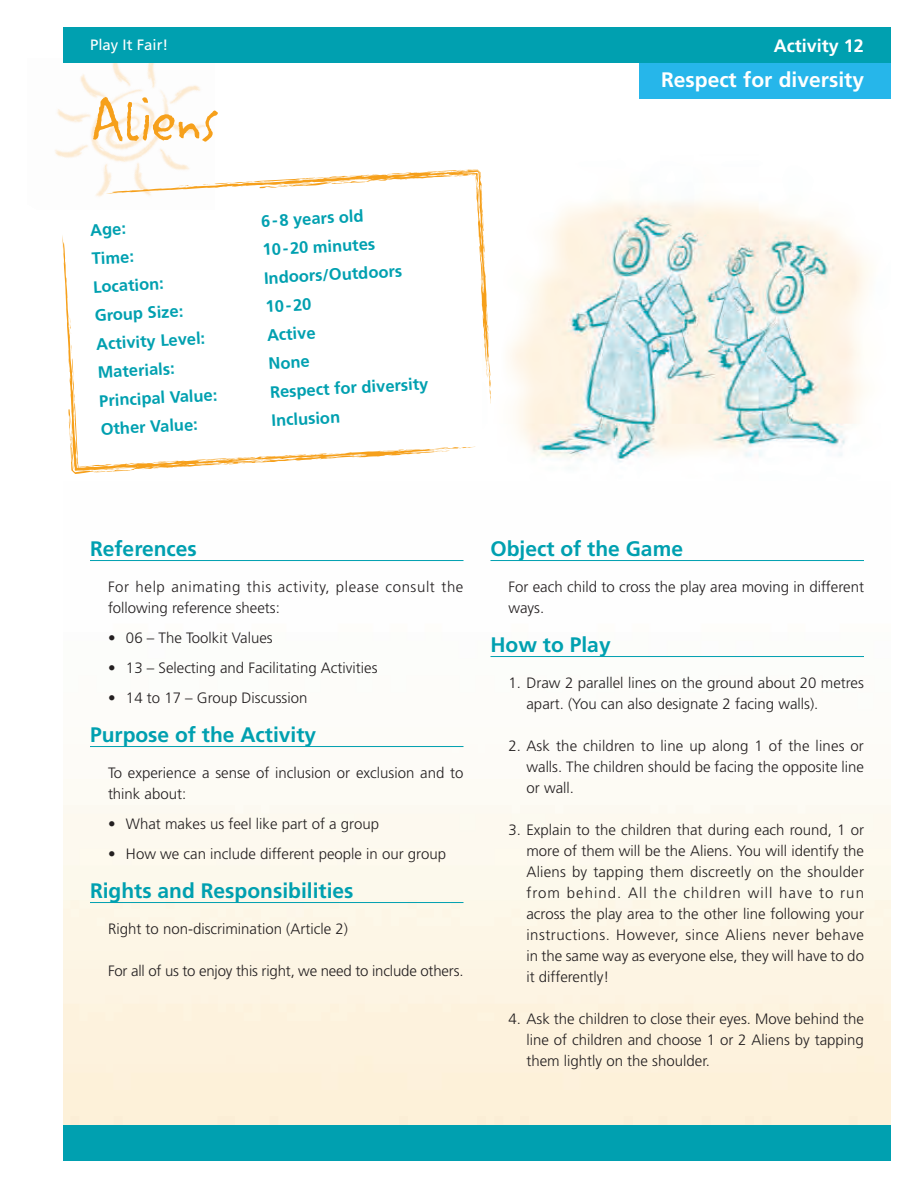
<style>
.page{position:relative;width:918px;height:1188px;background:#fff}
.page>*{position:absolute;margin:0;border:0;box-sizing:border-box;transform-origin:0 0}
.t1{font:63px "Litterbox ICG";letter-spacing:-.025em;color:#f6a01b}
.t2{font:700 21px "Frutiger";color:#00a0b0}
.t3{font:700 21px "Frutiger";color:#fff}
.t4{font:700 18px "Frutiger";color:#fff}
.t5{font:700 16.5px "Frutiger";color:#00a0b0}
.t6{font:300 15px/21px "Frutiger";color:#231f20}
.t7{font:300 15px/21px "Frutiger";letter-spacing:.04em;color:#231f20}
.t8{font:15px "Frutiger";color:#fff}
</style>
<div class="page">
<img style="left:509px;top:201px;width:360px;height:262px">
<hr style="left:90px;top:560px;width:374px;height:1px;background:#00a0b0">
<hr style="left:90px;top:746px;width:374px;height:1px;background:#00a0b0">
<hr style="left:90px;top:902px;width:374px;height:1px;background:#00a0b0">
<hr style="left:490px;top:560px;width:374px;height:1px;background:#00a0b0">
<hr style="left:490px;top:656px;width:374px;height:1px;background:#00a0b0">
<div style="left:63px;top:1125px;width:828px;height:36px;background:#00a0b0"></div>
<img style="left:55px;top:63px;width:151px;height:134px">
<div style="left:63px;top:27px;width:828px;height:36px;background:#00a0b0"></div>
<div style="left:639px;top:63px;width:252px;height:36px;background:#26b6ea"></div>
<svg style="left:62px;top:235px;width:371px;height:234px"></svg>
<svg style="left:433px;top:447px;width:41px;height:6px"></svg>
<svg style="left:352px;top:454px;width:11px;height:5px"></svg>
<svg style="left:328px;top:453px;width:14px;height:5px"></svg>
<svg style="left:306px;top:455px;width:15px;height:5px"></svg>
<svg style="left:258px;top:459px;width:23px;height:2px"></svg>
<svg style="left:288px;top:455px;width:8px;height:7px"></svg>
<svg style="left:199px;top:460px;width:6px;height:5px"></svg>
<svg style="left:211px;top:457px;width:37px;height:8px"></svg>
<svg style="left:154px;top:462px;width:4px;height:7px"></svg>
<svg style="left:170px;top:461px;width:14px;height:7px"></svg>
<svg style="left:68px;top:340px;width:76px;height:134px"></svg>
<svg style="left:69px;top:297px;width:3px;height:37px"></svg>
<svg style="left:62px;top:242px;width:2px;height:12px"></svg>
<svg style="left:106px;top:167px;width:383px;height:204px"></svg>
<svg style="left:486px;top:360px;width:5px;height:44px"></svg>
<svg style="left:481px;top:278px;width:4px;height:11px"></svg>
<svg style="left:481px;top:254px;width:5px;height:14px"></svg>
<svg style="left:479px;top:232px;width:5px;height:15px"></svg>
<svg style="left:478px;top:183px;width:2px;height:22px"></svg>
<svg style="left:477px;top:213px;width:7px;height:8px"></svg>
<svg style="left:431px;top:169px;width:46px;height:8px"></svg>
<svg style="left:388px;top:174px;width:4px;height:7px"></svg>
<svg style="left:403px;top:172px;width:13px;height:8px"></svg>
<svg style="left:199px;top:174px;width:180px;height:15px"></svg>
<svg style="left:161px;top:185px;width:32px;height:3px"></svg>
<p class="t8" style="left:90px;top:39px;width:80px">Play It Fair!</p>
<p class="t4" style="left:774px;top:38px;width:92px">Activity 12</p>
<h1 class="t1" style="left:90px;top:102px;width:131px">Aliens</h1>
<p class="t5" style="left:90px;top:223px;width:37px;rotate:-3deg">Age:</p>
<p class="t5" style="left:91px;top:252px;width:44px;rotate:-3deg">Time:</p>
<p class="t5" style="left:93px;top:280px;width:72px;rotate:-3deg">Location:</p>
<p class="t5" style="left:94px;top:309px;width:90px;rotate:-3deg">Group Size:</p>
<p class="t5" style="left:261px;top:215px;width:104px;rotate:-3deg">6-8 years old</p>
<p class="t5" style="left:262px;top:243px;width:114px;rotate:-3deg">10-20 minutes</p>
<p class="t5" style="left:264px;top:271px;width:140px;rotate:-3deg">Indoors/Outdoors</p>
<p class="t5" style="left:265px;top:300px;width:47px;rotate:-3deg">10-20</p>
<p class="t5" style="left:96px;top:337px;width:111px;rotate:-3deg">Activity Level:</p>
<p class="t5" style="left:267px;top:328px;width:50px;rotate:-3deg">Active</p>
<p class="t5" style="left:97px;top:366px;width:79px;rotate:-3deg">Materials:</p>
<p class="t5" style="left:268px;top:357px;width:43px;rotate:-3deg">None</p>
<p class="t5" style="left:99px;top:394px;width:120px;rotate:-3deg">Principal Value:</p>
<p class="t5" style="left:270px;top:385px;width:160px;rotate:-3deg">Respect for diversity</p>
<p class="t5" style="left:100px;top:423px;width:99px;rotate:-3deg">Other Value:</p>
<p class="t5" style="left:271px;top:414px;width:70px;rotate:-3deg">Inclusion</p>
<h2 class="t3" style="left:661px;top:71px;width:204px">Respect for diversity</h2>
<h2 class="t2" style="left:90px;top:540px;width:108px">References</h2>
<p class="t7" style="left:108px;top:577px;width:357px">For help animating this activity, please consult the following reference sheets:</p>
<p class="t6" style="left:108px;top:628px;width:166px">• 06 – The Toolkit Values</p>
<p class="t6" style="left:108px;top:658px;width:271px">• 13 – Selecting and Facilitating Activities</p>
<p class="t6" style="left:108px;top:688px;width:201px">• 14 to 17 – Group Discussion</p>
<h2 class="t2" style="left:90px;top:726px;width:228px">Purpose of the Activity</h2>
<p class="t6" style="left:108px;top:763px;width:357px">To experience a sense of inclusion or exclusion and to think about:</p>
<p class="t6" style="left:108px;top:814px;width:273px">• What makes us feel like part of a group</p>
<p class="t6" style="left:108px;top:844px;width:340px">• How we can include different people in our group</p>
<h2 class="t2" style="left:90px;top:882px;width:265px">Rights and Responsibilities</h2>
<p class="t6" style="left:108px;top:919px;width:241px">Right to non-discrimination (Article 2)</p>
<p class="t6" style="left:108px;top:961px;width:357px">For all of us to enjoy this right, we need to include others.</p>
<h2 class="t2" style="left:490px;top:540px;width:194px">Object of the Game</h2>
<p class="t6" style="left:508px;top:577px;width:357px">For each child to cross the play area moving in different ways.</p>
<h2 class="t2" style="left:490px;top:636px;width:122px">How to Play</h2>
<p class="t6" style="left:526px;top:673px;width:339px;text-indent:-18px">1. Draw 2 parallel lines on the ground about 20 metres apart. (You can also designate 2 facing walls).</p>
<p class="t6" style="left:526px;top:736px;width:339px;text-align:justify;text-indent:-18px">2. Ask the children to line up along 1 of the lines or walls. The children should be facing the opposite line or wall.</p>
<p class="t6" style="left:526px;top:820px;width:339px;text-align:justify;text-indent:-18px">3. Explain to the children that during each round, 1 or more of them will be the Aliens. You will identify the Aliens by tapping them discreetly on the shoulder from behind. All the children will have to run across the play area to the other line following your instructions. However, since Aliens never behave in the same way as everyone else, they will have to do it differently!</p>
<p class="t6" style="left:526px;top:1009px;width:339px;text-align:justify;text-indent:-18px">4. Ask the children to close their eyes. Move behind the line of children and choose 1 or 2 Aliens by tapping them lightly on the shoulder.</p>
</div>
